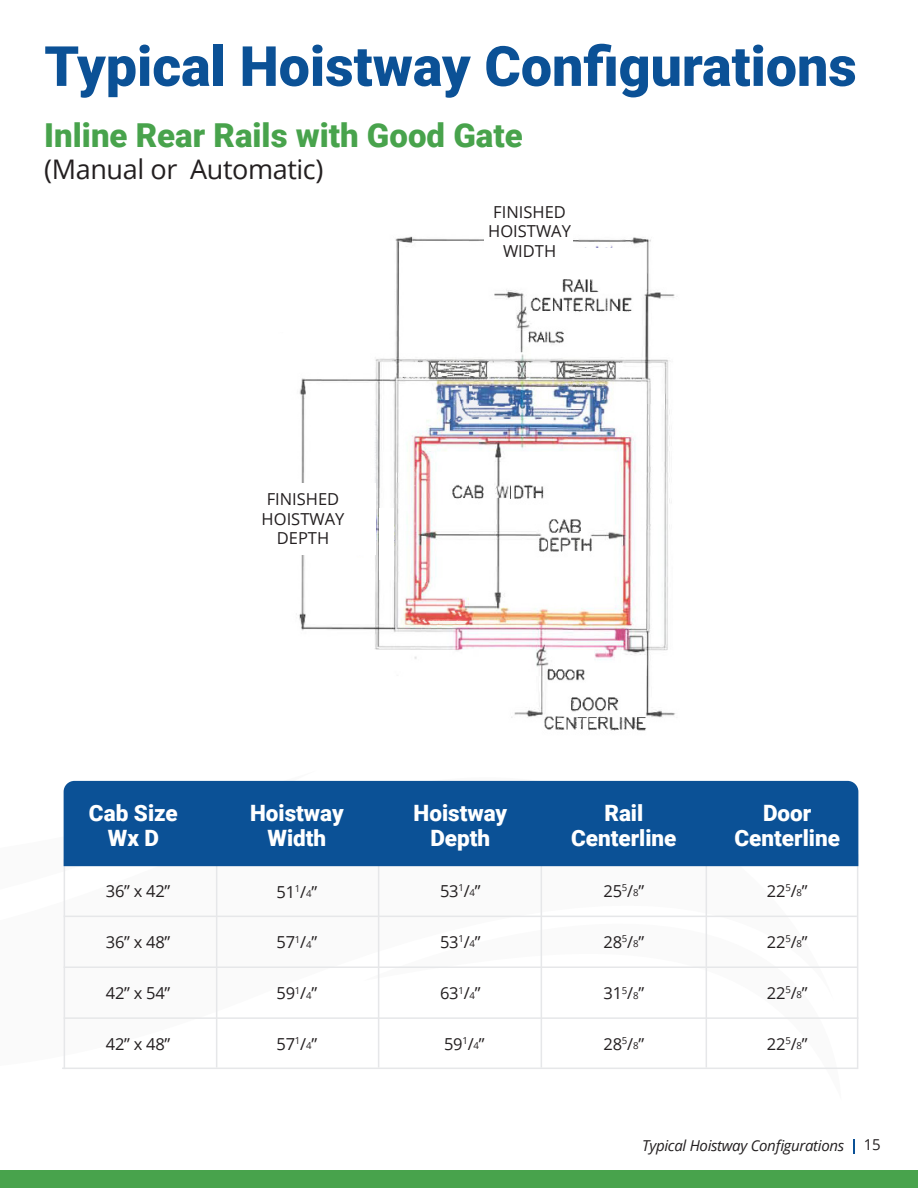
<style>
.page{position:relative;width:918px;height:1188px;background:#fff}
.page>*{position:absolute;margin:0;border:0;box-sizing:border-box;transform-origin:0 0}
.t1{font:900 55.5px "Roboto";color:#0b5196}
.t2{font:900 33px "Roboto";color:#48a34c}
.t3{font:27px "Open Sans";letter-spacing:-.015em;color:#231f20}
.t4{font:900 22.5px "Roboto";color:#fff}
.t5{font:16.5px "Open Sans";color:#231f20}
.t6{font:italic 15px "Open Sans";letter-spacing:-.02em;color:#231f20}
.t7{font:15px "Open Sans";color:#231f20}
.s1{font-size:9.6px}
</style>
<div class="page">
<svg style="left:62px;top:780px;width:772px;height:288px"></svg>
<div style="left:0;top:1171px;width:918px;height:17px;background:#48a34c"></div>
<img style="left:296px;top:236px;width:380px;height:495px">
<hr style="left:857px;top:854px;width:1px;height:215px;background:#e6e7e9">
<hr style="left:64px;top:916px;width:793px;height:1px;background:#e6e7e9">
<hr style="left:64px;top:966px;width:794px;height:2px;background:#e6e7e9">
<hr style="left:64px;top:1017px;width:794px;height:2px;background:#e6e7e9">
<hr style="left:62px;top:1068px;width:796px;height:1px;background:#e6e7e9">
<hr style="left:64px;top:859px;width:1px;height:210px;background:#e6e7e9">
<hr style="left:216px;top:863px;width:1px;height:205px;background:#e6e7e9">
<hr style="left:378px;top:863px;width:1px;height:205px;background:#e6e7e9">
<hr style="left:541px;top:863px;width:1px;height:205px;background:#e6e7e9">
<hr style="left:706px;top:863px;width:1px;height:205px;background:#e6e7e9">
<div style="left:64px;top:781px;width:794px;height:85px;background:#0b5196"></div>
<svg style="left:853px;top:1139px;width:2px;height:14px"></svg>
<div style="left:189px;top:260px;width:205px;height:71px;background:#fff"></div>
<div style="left:446px;top:248px;width:181px;height:30px;background:#fff"></div>
<div style="left:484px;top:209px;width:88px;height:53px;background:#fff"></div>
<div style="left:247px;top:483px;width:129px;height:72px;background:#fff"></div>
<div style="left:380px;top:509px;width:14px;height:71px;background:#fff"></div>
<p class="t1" style="left:44px;top:27px;width:814px">Typical Hoistway Configurations</p>
<p class="t2" style="left:44px;top:112px;width:480px">Inline Rear Rails with Good Gate</p>
<p class="t3" style="left:44px;top:150px;width:281px">(Manual or Automatic)</p>
<p class="t5" style="left:267px;top:488px;width:74px">FINISHED</p>
<p class="t5" style="left:262px;top:507px;width:84px">HOISTWAY</p>
<p class="t5" style="left:277px;top:527px;width:54px">DEPTH</p>
<p class="t5" style="left:493px;top:200px;width:74px">FINISHED</p>
<p class="t5" style="left:488px;top:220px;width:84px">HOISTWAY</p>
<p class="t5" style="left:503px;top:240px;width:55px">WIDTH</p>
<p class="t4" style="left:89px;top:797px;width:90px">Cab Size</p>
<p class="t4" style="left:108px;top:822px;width:53px">Wx D</p>
<p class="t5" style="left:106px;top:880px;width:66px">36” x 42”</p>
<p class="t5" style="left:106px;top:930px;width:66px">36” x 48”</p>
<p class="t5" style="left:106px;top:982px;width:66px">42” x 54”</p>
<p class="t5" style="left:106px;top:1033px;width:66px">42” x 48”</p>
<p class="t4" style="left:250px;top:797px;width:95px">Hoistway</p>
<p class="t4" style="left:267px;top:822px;width:60px">Width</p>
<p class="t5" style="left:277px;top:880px;width:42px">51<sup>1</sup>/<span class="s1">4</span>”</p>
<p class="t5" style="left:277px;top:931px;width:42px">57<sup>1</sup>/<span class="s1">4</span>”</p>
<p class="t5" style="left:277px;top:982px;width:42px">59<sup>1</sup>/<span class="s1">4</span>”</p>
<p class="t5" style="left:277px;top:1032px;width:42px">57<sup>1</sup>/<span class="s1">4</span>”</p>
<p class="t4" style="left:414px;top:797px;width:95px">Hoistway</p>
<p class="t4" style="left:430px;top:822px;width:61px">Depth</p>
<p class="t5" style="left:440px;top:880px;width:42px">53<sup>1</sup>/<span class="s1">4</span>”</p>
<p class="t5" style="left:440px;top:930px;width:42px">53<sup>1</sup>/<span class="s1">4</span>”</p>
<p class="t5" style="left:440px;top:982px;width:42px">63<sup>1</sup>/<span class="s1">4</span>”</p>
<p class="t5" style="left:444px;top:1033px;width:42px">59<sup>1</sup>/<span class="s1">4</span>”</p>
<p class="t4" style="left:604px;top:797px;width:40px">Rail</p>
<p class="t4" style="left:571px;top:822px;width:107px">Centerline</p>
<p class="t5" style="left:603px;top:880px;width:42px">25<sup>5</sup>/<span class="s1">8</span>”</p>
<p class="t5" style="left:603px;top:931px;width:42px">28<sup>5</sup>/<span class="s1">8</span>”</p>
<p class="t5" style="left:603px;top:982px;width:42px">31<sup>5</sup>/<span class="s1">8</span>”</p>
<p class="t5" style="left:603px;top:1033px;width:42px">28<sup>5</sup>/<span class="s1">8</span>”</p>
<p class="t4" style="left:763px;top:797px;width:50px">Door</p>
<p class="t4" style="left:735px;top:822px;width:107px">Centerline</p>
<p class="t5" style="left:767px;top:880px;width:42px">22<sup>5</sup>/<span class="s1">8</span>”</p>
<p class="t5" style="left:767px;top:930px;width:42px">22<sup>5</sup>/<span class="s1">8</span>”</p>
<p class="t5" style="left:767px;top:982px;width:42px">22<sup>5</sup>/<span class="s1">8</span>”</p>
<p class="t5" style="left:767px;top:1032px;width:42px">22<sup>5</sup>/<span class="s1">8</span>”</p>
<p class="t6" style="left:642px;top:1135px;width:203px">Typical Hoistway Configurations</p>
<p class="t7" style="left:864px;top:1135px;width:18px">15</p>
</div>
